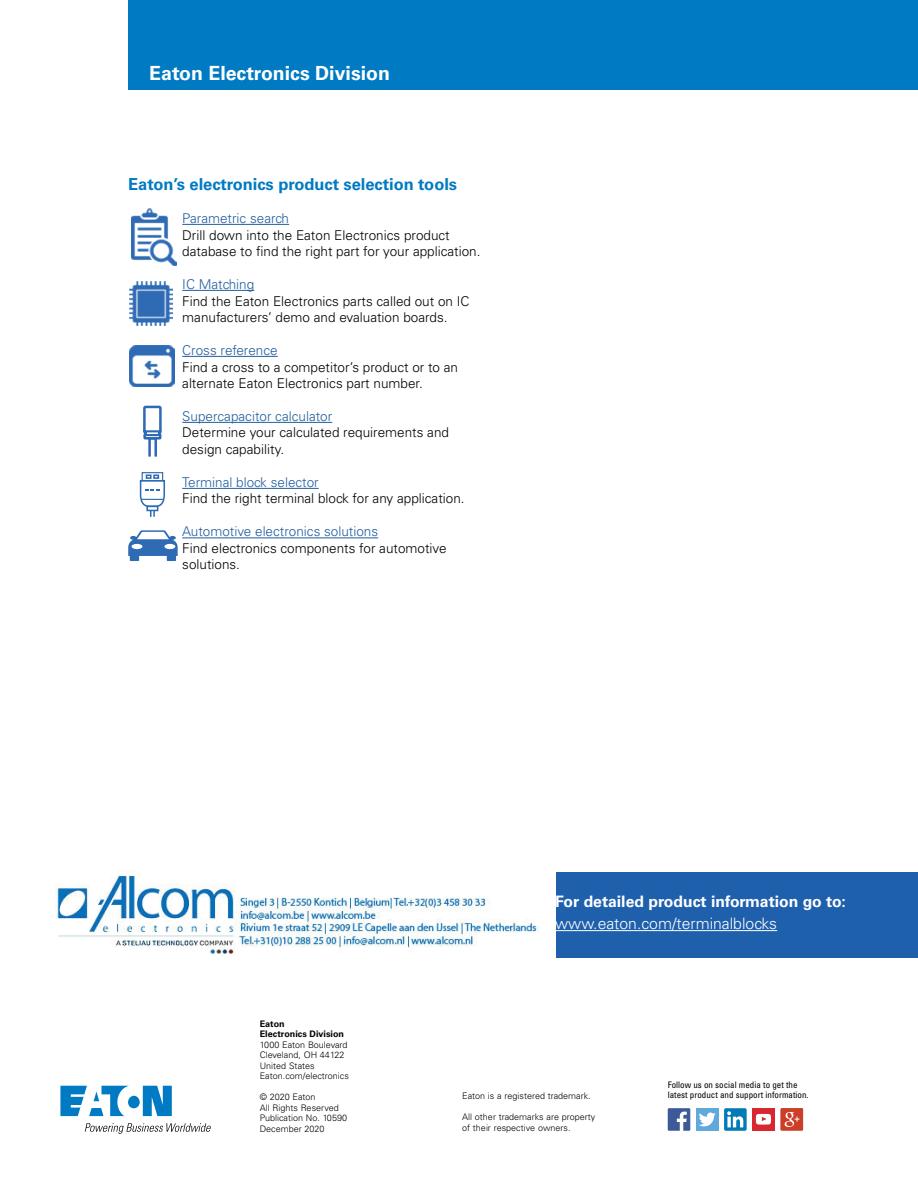
<style>
.page{position:relative;width:918px;height:1188px;background:#fff}
.page>*{position:absolute;margin:0;border:0;box-sizing:border-box;transform-origin:0 0}
.t1{font:700 19.5px "Univers LT Std";color:#fff}
.t2{font:700 16.5px "Univers LT Std";letter-spacing:-.005em;color:#007ac2}
.t3{font:700 15.75px "Univers LT Std";color:#fff}
.t4{font:300 15.75px "Univers LT Std";color:#fff}
.t5{font:300 13.5px/16.5px "Univers LT Std";color:#000}
.t6{font:300 13.5px "Univers LT Std";color:#215e9e}
.t7{font:300 9px/10.5px "Univers LT Std";color:#000}
.t8{font:condensed 9px/10.5px "Univers LT Std";color:#000}
.t9{font:700 9px/10.5px "Univers LT Std";color:#000}
</style>
<div class="page">
<svg style="left:60px;top:1086px;width:112px;height:30px"></svg>
<svg style="left:85px;top:1123px;width:126px;height:11px"></svg>
<div style="left:128px;top:0;width:790px;height:90px;background:#007ac2"></div>
<hr style="left:182px;top:224px;width:107px;height:1px;background:#215e9e">
<hr style="left:182px;top:290px;width:72px;height:1px;background:#215e9e">
<hr style="left:182px;top:356px;width:96px;height:1px;background:#215e9e">
<hr style="left:182px;top:422px;width:150px;height:1px;background:#215e9e">
<hr style="left:182px;top:488px;width:137px;height:1px;background:#215e9e">
<hr style="left:182px;top:538px;width:196px;height:1px;background:#215e9e">
<img style="left:131px;top:209px;width:46px;height:57px">
<img style="left:129px;top:282px;width:44px;height:43px">
<img style="left:129px;top:346px;width:46px;height:40px">
<svg style="left:143px;top:405px;width:19px;height:52px"></svg>
<svg style="left:128px;top:530px;width:50px;height:31px"></svg>
<div style="left:142px;top:472px;width:21px;height:9px;border:1px solid #2f6bb4"></div>
<svg style="left:139px;top:475px;width:26px;height:42px"></svg>
<div style="left:544px;top:873px;width:374px;height:85px;background:#1f60ad"></div>
<hr style="left:555px;top:930px;width:222px;height:1px;background:#fff">
<div style="left:752px;top:1108px;width:23px;height:23px;background:#d92732"></div>
<div style="left:696px;top:1108px;width:22px;height:23px;background:#60a9dd"></div>
<svg style="left:668px;top:1108px;width:22px;height:23px"></svg>
<svg style="left:699px;top:1113px;width:17px;height:13px"></svg>
<div style="left:724px;top:1108px;width:23px;height:23px;background:#007bb6;border-radius:2px"></div>
<svg style="left:727px;top:1111px;width:16px;height:16px"></svg>
<svg style="left:781px;top:1108px;width:22px;height:23px"></svg>
<svg style="left:781px;top:1108px;width:22px;height:22px"></svg>
<img style="left:785px;top:1112px;width:10px;height:15px">
<svg style="left:756px;top:1114px;width:15px;height:11px"></svg>
<img style="left:55px;top:870px;width:500px;height:88px">
<h1 class="t1" style="left:149px;top:62px;width:242px">Eaton Electronics Division</h1>
<p class="t2" style="left:128px;top:175px;width:330px">Eaton’s electronics product selection tools</p>
<p class="t6" style="left:182px;top:210px;width:108px">Parametric search</p>
<p class="t5" style="left:182px;top:227px;width:300px">Drill down into the Eaton Electronics product database to find the right part for your application.</p>
<p class="t6" style="left:182px;top:276px;width:74px">IC Matching</p>
<p class="t5" style="left:182px;top:292px;width:289px">Find the Eaton Electronics parts called out on IC manufacturers’ demo and evaluation boards.</p>
<p class="t6" style="left:182px;top:342px;width:97px">Cross reference</p>
<p class="t5" style="left:182px;top:358px;width:277px">Find a cross to a competitor’s product or to an alternate Eaton Electronics part number.</p>
<p class="t6" style="left:182px;top:408px;width:152px">Supercapacitor calculator</p>
<p class="t5" style="left:182px;top:424px;width:268px">Determine your calculated requirements and design capability.</p>
<p class="t6" style="left:182px;top:474px;width:138px">Terminal block selector</p>
<p class="t5" style="left:182px;top:490px;width:284px">Find the right terminal block for any application.</p>
<p class="t6" style="left:182px;top:524px;width:197px">Automotive electronics solutions</p>
<p class="t5" style="left:182px;top:540px;width:266px">Find electronics components for automotive solutions.</p>
<p class="t3" style="left:555px;top:892px;width:292px">For detailed product information go to:</p>
<p class="t4" style="left:555px;top:914px;width:224px">www.eaton.com/terminalblocks</p>
<p class="t9" style="left:260px;top:1018px;width:86px">Eaton<br>Electronics Division</p>
<p class="t7" style="left:260px;top:1039px;width:91px">1000 Eaton Boulevard<br>Cleveland, OH 44122<br>United States<br>Eaton.com/electronics</p>
<p class="t7" style="left:260px;top:1092px;width:89px">© 2020 Eaton<br>All Rights Reserved<br>Publication No. 10590<br>December 2020</p>
<p class="t7" style="left:462px;top:1091px;width:130px">Eaton is a registered trademark.</p>
<p class="t7" style="left:462px;top:1112px;width:135px">All other trademarks are property of their respective owners.</p>
<p class="t8" style="left:668px;top:1079px;width:142px">Follow us on social media to get the latest product and support information.</p>
</div>
